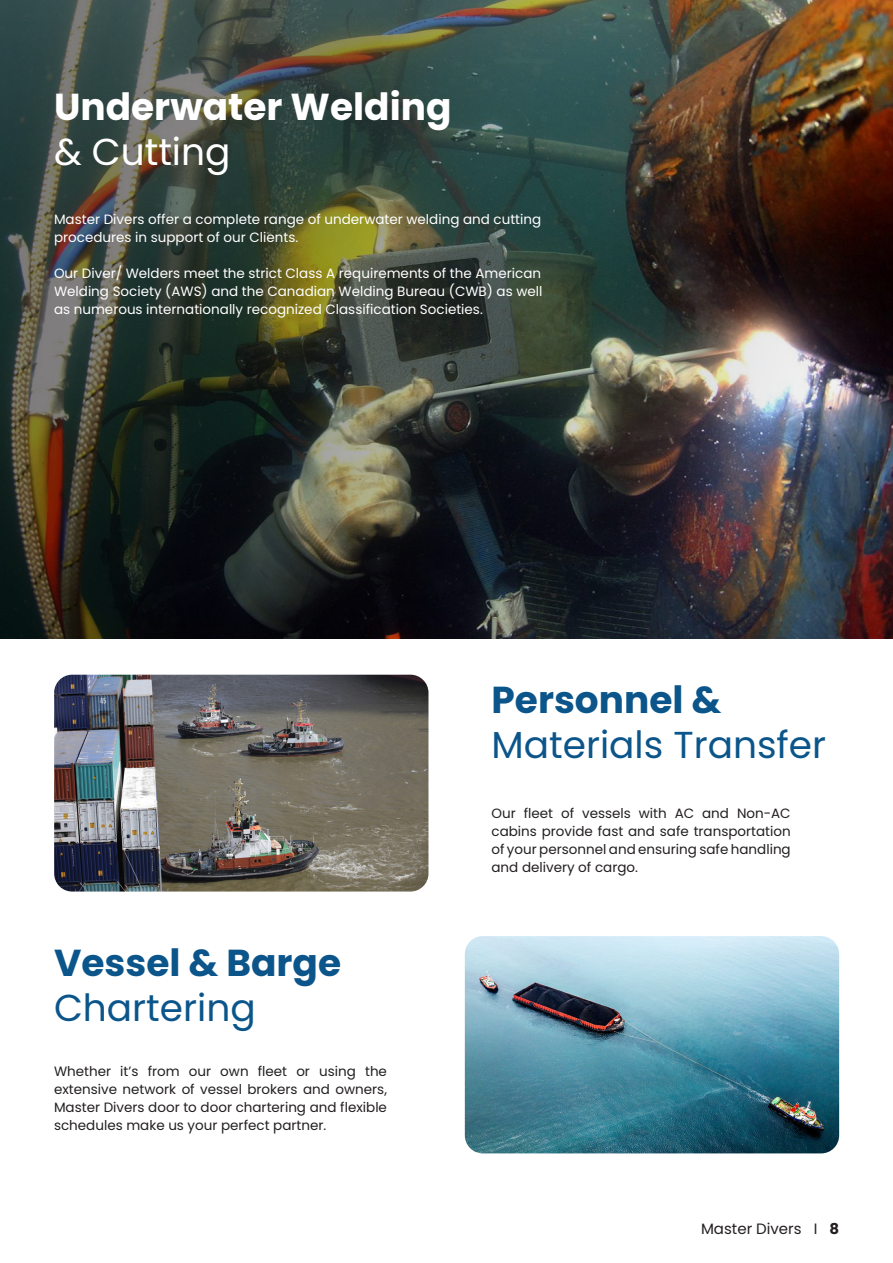
<style>
.page{position:relative;width:893px;height:1263px;background:#fff}
.page>*{position:absolute;margin:0;border:0;box-sizing:border-box;transform-origin:0 0}
.H2_Dark{font:37.5px/45px "Poppins";color:#0b558a}
.H2_Dark-2{font:700 37.5px "Poppins";color:#fff}
.H2_Dark-3{font:700 37.5px "Poppins";color:#0b558a}
.H2_Dark-4{font:37.5px "Poppins";color:#fff}
.t1{font:15px "Poppins";color:#231f20}
.Body_Dark{font:13.5px/18px "Poppins";color:#231f20;text-align:justify}
.Body_Dark-2{font:13.5px/18px "Poppins";color:#fff}
.s1{font-weight:700}
</style>
<div class="page">
<img style="left:465px;top:936px;width:374px;height:217px">
<img style="left:54px;top:675px;width:374px;height:216px">
<img style="left:0;top:0;width:893px;height:638px">
<p class="H2_Dark-2" style="left:54px;top:85px;width:399px">Underwater Welding</p>
<p class="H2_Dark-4" style="left:54px;top:130px;width:178px">&amp; Cutting</p>
<p class="Body_Dark-2" style="left:54px;top:210px;width:489px">Master Divers offer a complete range of underwater welding and cutting procedures in support of our Clients.</p>
<p class="Body_Dark-2" style="left:54px;top:264px;width:490px;text-align:justify">Our Diver/ Welders meet the strict Class A requirements of the American Welding Society (AWS) and the Canadian Welding Bureau (CWB) as well as numerous internationally recognized Classification Societies.</p>
<p class="H2_Dark" style="left:491px;top:677px;width:336px"><span class="s1">Personnel &amp;<br></span>Materials Transfer</p>
<p class="H2_Dark-3" style="left:54px;top:941px;width:289px">Vessel &amp; Barge</p>
<p class="H2_Dark" style="left:54px;top:985px;width:203px">Chartering</p>
<p class="Body_Dark" style="left:54px;top:1062px;width:335px">Whether it’s from our own fleet or using the extensive network of vessel brokers and owners, Master Divers door to door chartering and flexible schedules make us your perfect partner.</p>
<p class="Body_Dark" style="left:491px;top:804px;width:301px">Our fleet of vessels with AC and Non-AC cabins provide fast and safe transportation of your personnel and ensuring safe handling and delivery of cargo.</p>
<p class="t1" style="left:701px;top:1220px;width:140px">Master Divers I <span class="s1">8</span></p>
</div>
